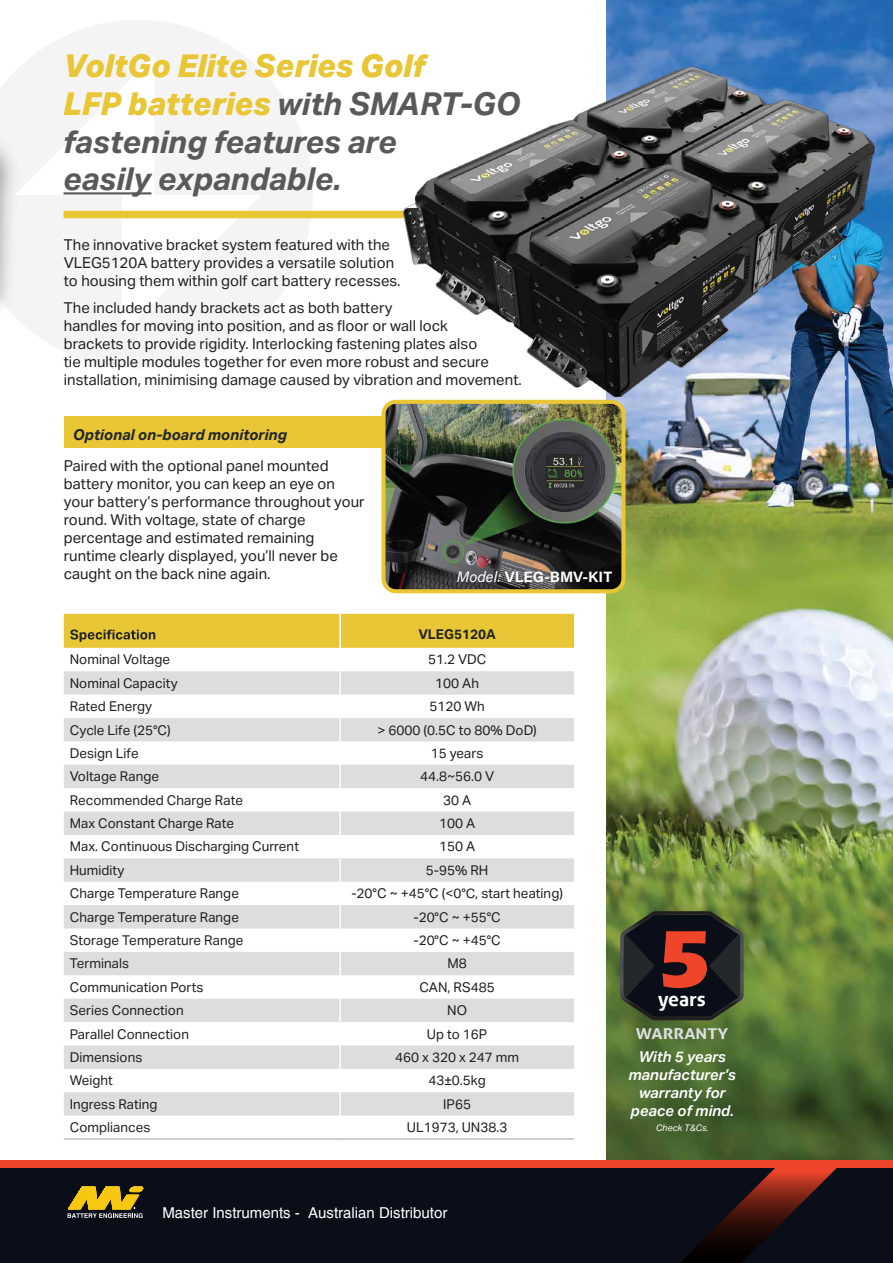
<style>
.page{position:relative;width:893px;height:1263px;background:#fff}
.page>*{position:absolute;margin:0;border:0;box-sizing:border-box;transform-origin:0 0}
.t1{font:700 83.7px "Eras ITC";color:#ef462b}
.t2{font:italic 700 31.5px/37.8px "Aktiv Grotesk";color:#58595b}
.t3{font:700 19.35px "Aller";letter-spacing:-.005em;color:#fff}
.t4{font:15px/18px "Aktiv Grotesk";color:#231f20}
.t5{font:italic 600 15px/18px "Aktiv Grotesk";color:#fff;text-align:center}
.t6{font:15px "Helvetica";color:#fff}
.t7{font:italic 700 15px "Aktiv Grotesk";color:#25282b}
.t8{font:700 15px "Acumin Pro";color:#fff}
.t9{font:700 15px "Aller";color:#dcddde;scale:1.18 1}
.t10{font:13.5px "Aktiv Grotesk";color:#231f20}
.t11{font:700 13.5px "Aktiv Grotesk";color:#25282b}
.t12{font:italic 9px "Aktiv Grotesk";color:#fff}
.s1{font-weight:800;color:#e9c635}
.s2{font-weight:400;font-style:italic}
.s3{font-family:"Arial"}
</style>
<div class="page">
<img style="left:606px;top:0;width:287px;height:1160px">
<div style="left:0;top:1160px;width:893px;height:103px;background:#ef462b"></div>
<svg style="left:0;top:1168px;width:893px;height:95px;background:#0e0e17"></svg>
<svg style="left:68px;top:1186px;width:76px;height:32px;background:#927c23"></svg>
<svg style="left:21px;top:20px;width:292px;height:348px;fill:#f4f4f4"></svg>
<div style="left:64px;top:211px;width:567px;height:7px;background:#e9c635"></div>
<hr style="left:64px;top:192px;width:87px;height:2px;background:#58595b">
<img style="left:395px;top:61px;width:486px;height:344px">
<svg style="left:620px;top:911px;width:124px;height:109px;background:#1c2221"></svg>
<svg style="left:64px;top:671px;width:510px;height:444px;fill:#dcddde"></svg>
<hr style="left:64px;top:1138px;width:276px;height:2px;background:#bcbec0">
<hr style="left:339px;top:671px;width:2px;height:24px;background:#fff">
<hr style="left:339px;top:695px;width:2px;height:23px;background:#fff">
<hr style="left:339px;top:718px;width:2px;height:23px;background:#fff">
<hr style="left:339px;top:741px;width:2px;height:24px;background:#fff">
<hr style="left:339px;top:765px;width:2px;height:23px;background:#fff">
<hr style="left:339px;top:788px;width:2px;height:23px;background:#fff">
<hr style="left:339px;top:811px;width:2px;height:24px;background:#fff">
<hr style="left:339px;top:835px;width:2px;height:23px;background:#fff">
<hr style="left:339px;top:858px;width:2px;height:24px;background:#fff">
<hr style="left:339px;top:882px;width:2px;height:23px;background:#fff">
<hr style="left:339px;top:905px;width:2px;height:23px;background:#fff">
<hr style="left:339px;top:928px;width:2px;height:24px;background:#fff">
<hr style="left:339px;top:952px;width:2px;height:23px;background:#fff">
<hr style="left:339px;top:975px;width:2px;height:24px;background:#fff">
<hr style="left:339px;top:999px;width:2px;height:23px;background:#fff">
<hr style="left:339px;top:1022px;width:2px;height:23px;background:#fff">
<hr style="left:339px;top:1045px;width:2px;height:24px;background:#fff">
<hr style="left:339px;top:1069px;width:2px;height:23px;background:#fff">
<hr style="left:339px;top:1092px;width:2px;height:23px;background:#fff">
<hr style="left:340px;top:1138px;width:234px;height:2px;background:#bcbec0">
<div style="left:64px;top:614px;width:510px;height:34px;background:#e9c635"></div>
<div style="left:64px;top:416px;width:326px;height:32px;background:#e9c635"></div>
<img style="left:386px;top:402px;width:237px;height:189px">
<div style="left:381px;top:400px;width:244px;height:193px;border:4px solid #e9c635;border-radius:13px"></div>
<img style="left:0;top:67px;width:28px;height:301px">
<h2 class="t2" style="left:64px;top:47px;width:459px"><span class="s1">VoltGo Elite Series Golf<br>LFP batteries</span> with SMART-GO fastening features are<br>easily expandable.</h2>
<p class="t4" style="left:64px;top:236px;width:338px">The innovative bracket system featured with the<br>VLEG5120A battery provides a versatile solution to housing them within golf cart battery recesses.</p>
<p class="t4" style="left:64px;top:299px;width:460px">The included handy brackets act as both battery<br>handles for moving into position, and as floor or wall lock<br>brackets to provide rigidity. Interlocking fastening plates also<br>tie multiple modules together for even more robust and secure installation, minimising damage caused by vibration and movement.</p>
<p class="t7" style="left:73px;top:426px;width:215px">Optional on-board monitoring</p>
<p class="t4" style="left:64px;top:457px;width:302px">Paired with the optional panel mounted battery monitor, you can keep an eye on your battery’s performance throughout your round. With voltage, state of charge percentage and estimated remaining runtime clearly displayed, you’ll never be caught on the back nine again.</p>
<p class="t8" style="left:457px;top:566px;width:157px"><span class="s2">Model:</span> VLEG-BMV-KIT</p>
<p class="t11" style="left:418px;top:627px;width:79px">VLEG5120A</p>
<p class="t10" style="left:70px;top:652px;width:102px">Nominal Voltage</p>
<p class="t10" style="left:428px;top:652px;width:60px">51.2 VDC</p>
<p class="t10" style="left:70px;top:675px;width:109px">Nominal Capacity</p>
<p class="t10" style="left:435px;top:675px;width:45px">100 Ah</p>
<p class="t10" style="left:70px;top:698px;width:84px">Rated Energy</p>
<p class="t10" style="left:429px;top:698px;width:57px">5120 Wh</p>
<p class="t10" style="left:70px;top:722px;width:102px">Cycle Life (25°C)</p>
<p class="t10" style="left:378px;top:722px;width:161px">&gt; 6000 (0.5C to 80% DoD)</p>
<p class="t10" style="left:70px;top:745px;width:70px">Design Life</p>
<p class="t10" style="left:431px;top:745px;width:54px">15 years</p>
<p class="t10" style="left:70px;top:769px;width:91px">Voltage Range</p>
<p class="t10" style="left:420px;top:769px;width:75px">44.8~56.0 V</p>
<p class="t10" style="left:70px;top:792px;width:175px">Recommended Charge Rate</p>
<p class="t10" style="left:443px;top:792px;width:30px">30 A</p>
<p class="t10" style="left:70px;top:815px;width:166px">Max Constant Charge Rate</p>
<p class="t10" style="left:439px;top:815px;width:38px">100 A</p>
<p class="t10" style="left:70px;top:839px;width:231px">Max. Continuous Discharging Current</p>
<p class="t10" style="left:439px;top:839px;width:38px">150 A</p>
<p class="t10" style="left:70px;top:862px;width:56px">Humidity</p>
<p class="t10" style="left:426px;top:862px;width:64px">5-95% RH</p>
<p class="t10" style="left:70px;top:886px;width:171px">Charge Temperature Range</p>
<p class="t10" style="left:351px;top:886px;width:213px">-20°C ~ +45°C (&lt;0℃, start heating)</p>
<p class="t10" style="left:70px;top:909px;width:171px">Charge Temperature Range</p>
<p class="t10" style="left:413px;top:909px;width:89px">-20°C ~ +55°C</p>
<p class="t10" style="left:70px;top:932px;width:175px">Storage Temperature Range</p>
<p class="t10" style="left:413px;top:932px;width:89px">-20°C ~ +45°C</p>
<p class="t10" style="left:70px;top:956px;width:61px">Terminals</p>
<p class="t10" style="left:447px;top:956px;width:21px">M8</p>
<p class="t10" style="left:70px;top:979px;width:135px">Communication Ports</p>
<p class="t10" style="left:420px;top:979px;width:77px">CAN, RS485</p>
<p class="t10" style="left:70px;top:1002px;width:115px">Series Connection</p>
<p class="t10" style="left:447px;top:1002px;width:21px">NO</p>
<p class="t10" style="left:70px;top:1026px;width:121px">Parallel Connection</p>
<p class="t10" style="left:427px;top:1026px;width:62px">Up to 16P</p>
<p class="t10" style="left:70px;top:1049px;width:74px">Dimensions</p>
<p class="t10" style="left:395px;top:1049px;width:125px">460 x 320 x 247 mm</p>
<p class="t10" style="left:70px;top:1073px;width:45px">Weight</p>
<p class="t10" style="left:429px;top:1073px;width:59px">43<span class="s3">±</span>0.5kg</p>
<p class="t10" style="left:70px;top:1096px;width:89px">Ingress Rating</p>
<p class="t10" style="left:443px;top:1096px;width:29px">IP65</p>
<p class="t10" style="left:70px;top:1119px;width:82px">Compliances</p>
<p class="t10" style="left:407px;top:1119px;width:102px">UL1973, UN38.3</p>
<h1 class="t1" style="left:657px;top:911px;width:56px">5</h1>
<p class="t3" style="left:658px;top:987px;width:49px">years</p>
<p class="t9" style="left:636px;top:1024px;width:80px">WARRANTY</p>
<p class="t5" style="left:629px;top:1048px;width:109px">With 5 years manufacturer’s warranty for peace of mind.</p>
<p class="t12" style="left:656px;top:1123px;width:54px">Check T&amp;Cs.</p>
<p class="t6" style="left:162px;top:1204px;width:287px">Master Instruments - Australian Distributor</p>
</div>
